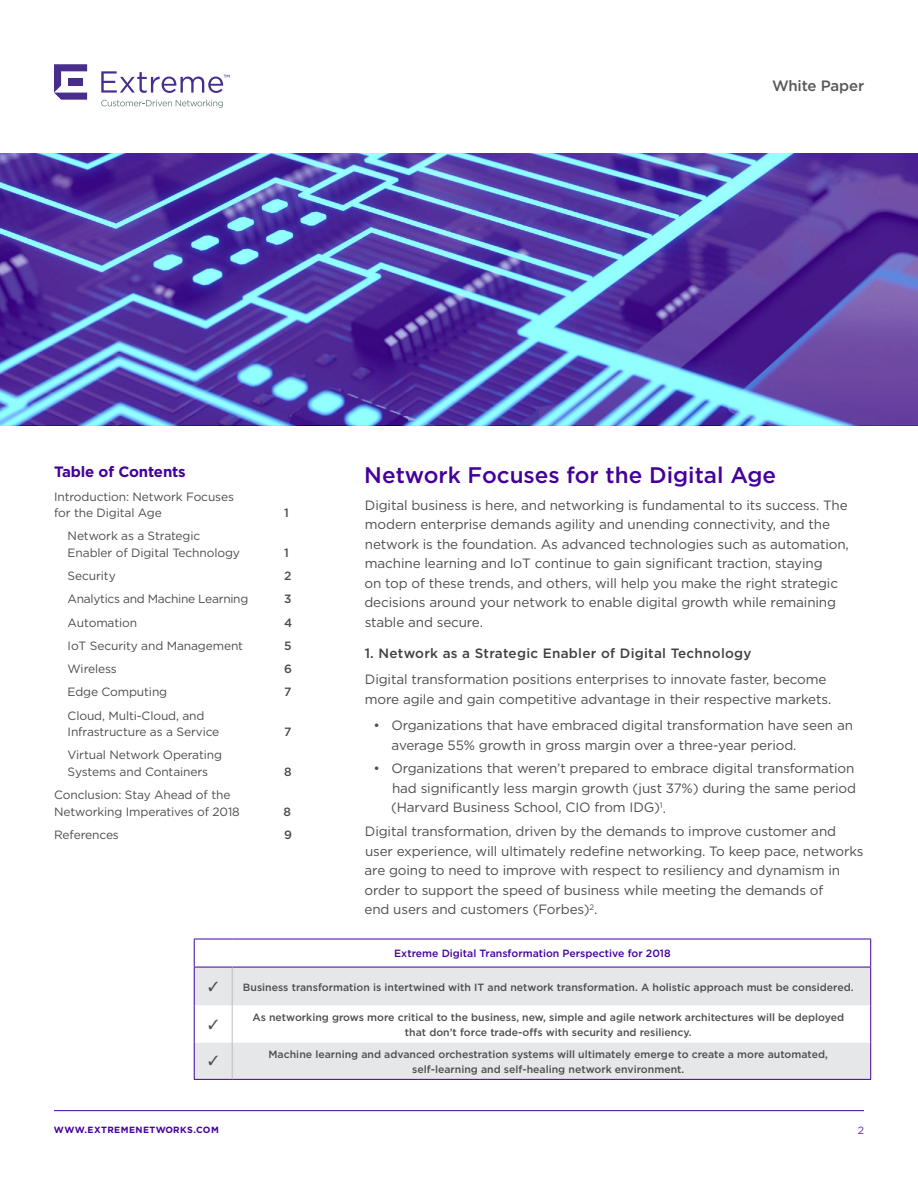
<style>
.page{position:relative;width:918px;height:1188px;background:#fff}
.page>*{position:absolute;margin:0;border:0;box-sizing:border-box;transform-origin:0 0}
.t1{font:500 22.5px "Gotham";color:#409}
.t2{font:700 15px "Gotham";letter-spacing:-.01em;color:#409}
.t3{font:500 15px "Gotham";letter-spacing:-.01em;color:#58595b}
.t4{font:13.5px/19.5px "Gotham";letter-spacing:-.01em;color:#4d4d4f}
.t5{font:500 13.5px "Gotham";letter-spacing:.02em;color:#414042}
.t6{font:12px/16.5px "Gotham";letter-spacing:-.01em;color:#4d4d4f}
.t7{font:500 12px "Gotham";color:#4d4d4f}
.t8{font:500 10.5px/15px "Gotham";color:#4d4d4f;text-align:center}
.t9{font:500 10.5px "Gotham";color:#409}
.t10{font:10.5px "Gotham";color:#6026a8}
.t11{font:700 9px "Gotham";letter-spacing:.05em;color:#409}
</style>
<div class="page">
<hr style="left:54px;top:1110px;width:810px;height:1px;background:#409">
<svg style="left:101px;top:100px;width:122px;height:8px"></svg>
<svg style="left:54px;top:64px;width:33px;height:36px"></svg>
<svg style="left:101px;top:71px;width:129px;height:22px"></svg>
<svg style="left:0;top:154px;width:918px;height:271px;background:#5d58b0"></svg>
<div style="left:195px;top:968px;width:675px;height:111px;background:#e6e7e8"></div>
<svg style="left:870px;top:940px;width:1px;height:27px"></svg>
<hr style="left:194px;top:967px;width:38px;height:1px;background:#409">
<hr style="left:232px;top:967px;width:639px;height:1px;background:#409">
<hr style="left:232px;top:967px;width:1px;height:39px;background:#bcbec0">
<hr style="left:194px;top:939px;width:38px;height:1px;background:#409">
<svg style="left:194px;top:939px;width:1px;height:28px"></svg>
<hr style="left:232px;top:939px;width:639px;height:1px;background:#409">
<hr style="left:194px;top:967px;width:1px;height:39px;background:#409">
<hr style="left:194px;top:1042px;width:1px;height:37px;background:#409">
<hr style="left:194px;top:1079px;width:38px;height:1px;background:#409">
<hr style="left:232px;top:1079px;width:639px;height:1px;background:#409">
<hr style="left:232px;top:1042px;width:1px;height:37px;background:#bcbec0">
<hr style="left:870px;top:967px;width:1px;height:39px;background:#409">
<hr style="left:870px;top:1042px;width:1px;height:37px;background:#409">
<svg style="left:209px;top:981px;width:9px;height:10px"></svg>
<svg style="left:194px;top:1006px;width:677px;height:36px"></svg>
<svg style="left:209px;top:1056px;width:9px;height:10px"></svg>
<p class="t3" style="left:772px;top:76px;width:94px">White Paper</p>
<p class="t2" style="left:54px;top:462px;width:133px">Table of Contents</p>
<p class="t6" style="left:54px;top:488px;width:181px">Introduction: Network Focuses for the Digital Age</p>
<p class="t6" style="left:68px;top:528px;width:174px">Network as a Strategic<br>Enabler of Digital Technology</p>
<p class="t7" style="left:284px;top:505px;width:6px">1</p>
<p class="t7" style="left:284px;top:545px;width:6px">1</p>
<p class="t6" style="left:68px;top:567px;width:50px">Security</p>
<p class="t7" style="left:284px;top:568px;width:9px">2</p>
<p class="t6" style="left:68px;top:591px;width:182px">Analytics and Machine Learning</p>
<p class="t7" style="left:284px;top:591px;width:9px">3</p>
<p class="t6" style="left:68px;top:614px;width:71px">Automation</p>
<p class="t7" style="left:284px;top:615px;width:10px">4</p>
<p class="t6" style="left:68px;top:637px;width:177px">IoT Security and Management</p>
<p class="t7" style="left:284px;top:638px;width:9px">5</p>
<p class="t6" style="left:68px;top:660px;width:51px">Wireless</p>
<p class="t7" style="left:284px;top:661px;width:9px">6</p>
<p class="t6" style="left:68px;top:684px;width:101px">Edge Computing</p>
<p class="t7" style="left:284px;top:684px;width:9px">7</p>
<p class="t6" style="left:68px;top:707px;width:153px">Cloud, Multi-Cloud, and<br>Infrastructure as a Service</p>
<p class="t7" style="left:284px;top:724px;width:9px">7</p>
<p class="t6" style="left:68px;top:747px;width:156px">Virtual Network Operating<br>Systems and Containers</p>
<p class="t6" style="left:54px;top:786px;width:187px">Conclusion: Stay Ahead of the<br>Networking Imperatives of 2018</p>
<p class="t7" style="left:284px;top:764px;width:9px">8</p>
<p class="t7" style="left:284px;top:804px;width:9px">8</p>
<p class="t6" style="left:54px;top:826px;width:66px">References</p>
<p class="t7" style="left:284px;top:827px;width:9px">9</p>
<h1 class="t1" style="left:364px;top:461px;width:413px">Network Focuses for the Digital Age</h1>
<p class="t4" style="left:364px;top:495px;width:486px">Digital business is here, and networking is fundamental to its success. The modern enterprise demands agility and unending connectivity, and the network is the foundation. As advanced technologies such as automation, machine learning and IoT continue to gain significant traction, staying<br>on top of these trends, and others, will help you make the right strategic decisions around your network to enable digital growth while remaining stable and secure.</p>
<p class="t5" style="left:365px;top:645px;width:388px">1. Network as a Strategic Enabler of Digital Technology</p>
<p class="t4" style="left:365px;top:670px;width:468px">Digital transformation positions enterprises to innovate faster, become more agile and gain competitive advantage in their respective markets.</p>
<p class="t4" style="left:392px;top:715px;width:463px;text-indent:-18px">• Organizations that have embraced digital transformation have seen an average 55% growth in gross margin over a three-year period.</p>
<p class="t4" style="left:391px;top:759px;width:466px;text-align:justify;text-indent:-18px">• Organizations that weren’t prepared to embrace digital transformation had significantly less margin growth (just 37%) during the same period (Harvard Business School, CIO from IDG)<sup>1</sup>.</p>
<p class="t4" style="left:365px;top:822px;width:501px">Digital transformation, driven by the demands to improve customer and user experience, will ultimately redefine networking. To keep pace, networks are going to need to improve with respect to resiliency and dynamism in order to support the speed of business while meeting the demands of<br>end users and customers (Forbes)<sup>2</sup>.</p>
<p class="t9" style="left:394px;top:947px;width:278px">Extreme Digital Transformation Perspective for 2018</p>
<p class="t8" style="left:243px;top:979px;width:612px">Business transformation is intertwined with IT and network transformation. A holistic approach must be considered.</p>
<p class="t8" style="left:252px;top:1009px;width:593px">As networking grows more critical to the business, new, simple and agile network architectures will be deployed that don’t force trade-offs with security and resiliency.</p>
<p class="t8" style="left:269px;top:1046px;width:561px">Machine learning and advanced orchestration systems will ultimately emerge to create a more automated, self-learning and self-healing network environment.</p>
<p class="t11" style="left:54px;top:1124px;width:166px">WWW.EXTREMENETWORKS.COM</p>
<p class="t10" style="left:858px;top:1124px;width:8px">2</p>
</div>
